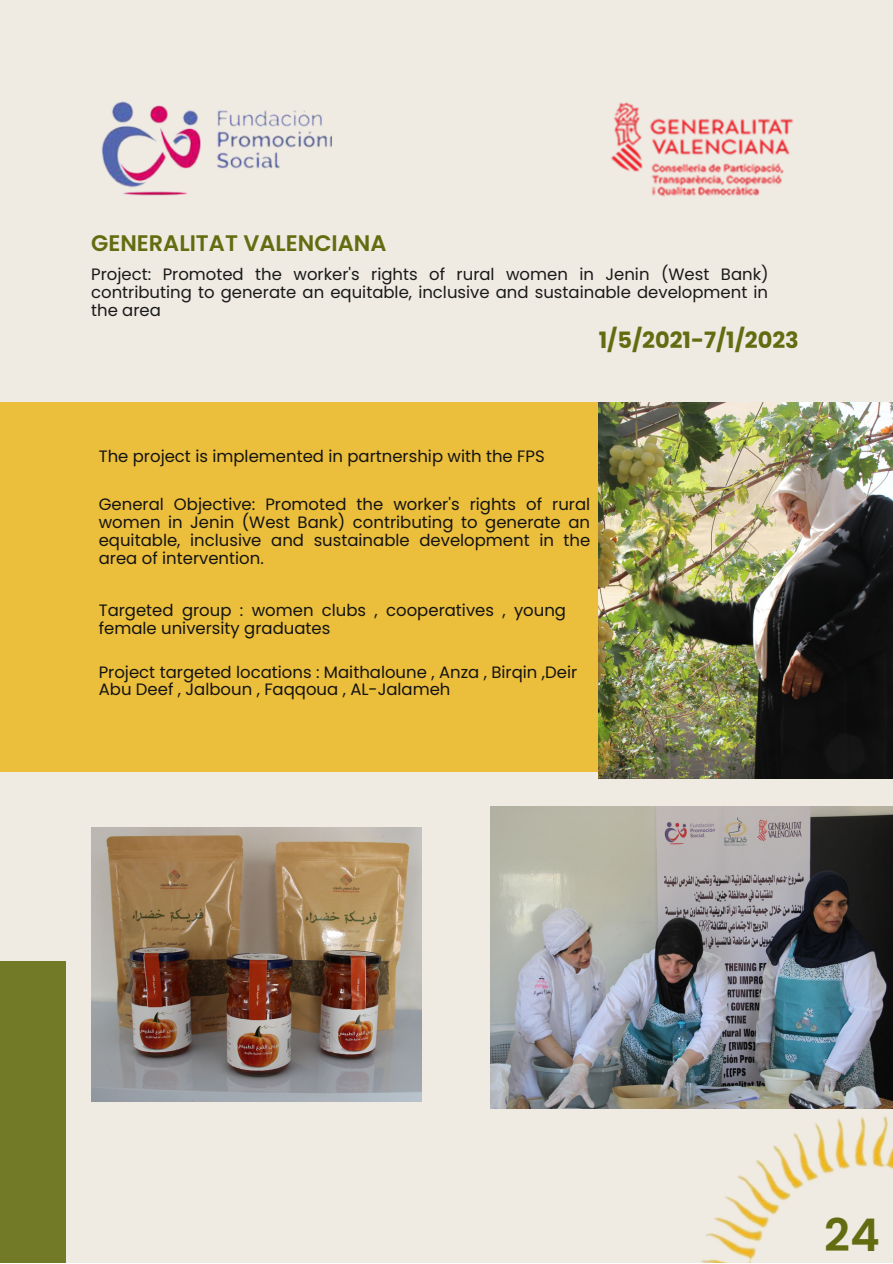
<style>
.page{position:relative;width:893px;height:1264px;background:#fff}
.page>*{position:absolute;margin:0;border:0;box-sizing:border-box;transform-origin:0 0}
.t1{font:600 45px "Poppins";color:#636c10}
.t2{font:600 22.5px "Poppins";color:#636c10}
.t3{font:700 22.5px "Poppins";color:#636c10}
.t4{font:16.5px/18px "Poppins";color:#131313}
.t5{font:16.5px/18px "Poppins";color:#191919;text-align:justify}
</style>
<div class="page">
<div style="left:0;top:0;width:892px;height:1262px;background:#efeae2"></div>
<div style="left:0;top:402px;width:892px;height:370px;background:#ebbe3b"></div>
<div style="left:0;top:961px;width:66px;height:301px;background:#727a27"></div>
<img style="left:611px;top:102px;width:183px;height:95px">
<img style="left:101px;top:101px;width:230px;height:95px">
<img style="left:598px;top:402px;width:294px;height:376px">
<img style="left:490px;top:806px;width:402px;height:302px">
<img style="left:91px;top:827px;width:331px;height:274px">
<img style="left:658px;top:1046px;width:234px;height:216px">
<p class="t2" style="left:91px;top:228px;width:297px">GENERALITAT VALENCIANA</p>
<p class="t5" style="left:91px;top:265px;width:679px">Project: Promoted the worker's rights of rural women in Jenin (West Bank) contributing to generate an equitable, inclusive and sustainable development in the area</p>
<p class="t3" style="left:598px;top:324px;width:202px">1/5/2021-7/1/2023</p>
<p class="t4" style="left:99px;top:447px;width:447px">The project is implemented in partnership with the FPS</p>
<p class="t4" style="left:99px;top:495px;width:493px;text-align:justify">General Objective: Promoted the worker's rights of rural women in Jenin (West Bank) contributing to generate an equitable, inclusive and sustainable development in the area of intervention.</p>
<p class="t4" style="left:99px;top:601px;width:469px">Targeted group : women clubs , cooperatives , young female university graduates</p>
<p class="t4" style="left:99px;top:662px;width:480px">Project targeted locations : Maithaloune , Anza , Birqin ,Deir<br>Abu Deef , Jalboun , Faqqoua , AL-Jalameh</p>
<p class="t1" style="left:824px;top:1204px;width:57px">24</p>
</div>
